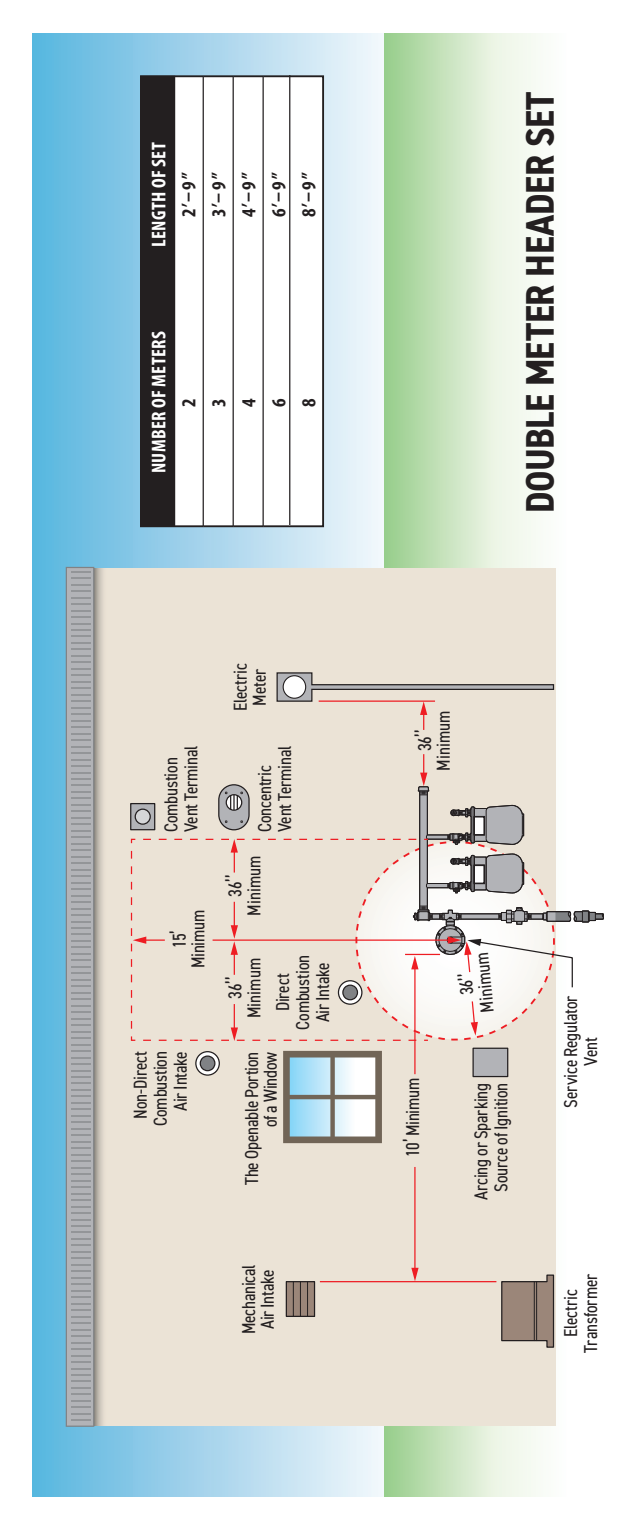
<style>
.page{position:relative;width:630px;height:1530px;background:#fff}
.page>*{position:absolute;margin:0;border:0;box-sizing:border-box;transform-origin:0 0}
.Column_Body_Text{font:700 condensed 40px "DIN2014";letter-spacing:-.01em;color:#231f20}
.t1{font:700 condensed 20px/30px "Myriad Pro";letter-spacing:.015em;color:#231f20;text-align:center}
.t2{font:700 condensed 20px/30px "Myriad Pro";letter-spacing:.015em;color:#fff;text-align:center}
.t3{font:condensed 18.75px/20px "DIN2014";letter-spacing:-.01em;color:#231f20;text-align:center}
.s1{color:#fff}
.s2{color:#231f20}
</style>
<div class="page">
<div style="left:32px;top:34px;width:376px;height:1462px;background:linear-gradient(to right,#5ab5e0,#fcfafa)"></div>
<div style="left:385px;top:34px;width:183px;height:1462px;background:linear-gradient(to right,#a2d295,#fff)"></div>
<div style="left:74px;top:568px;width:481px;height:858px;background:#ebe3d6"></div>
<svg style="left:94px;top:568px;width:9px;height:858px;background:#b9b3aa"></svg>
<svg style="left:66px;top:567px;width:28px;height:860px;background:#a7a9ac"></svg>
<hr style="left:71px;top:590px;width:20px;height:2px;background:#939598">
<hr style="left:71px;top:584px;width:20px;height:2px;background:#939598">
<hr style="left:71px;top:577px;width:20px;height:2px;background:#939598">
<hr style="left:71px;top:571px;width:20px;height:2px;background:#939598">
<svg style="left:195px;top:1051px;width:25px;height:25px"></svg>
<svg style="left:283px;top:1051px;width:99px;height:92px;background:#b0c0c4"></svg>
<hr style="left:320px;top:1281px;width:176px;height:1px;background:#ee1d23">
<hr style="left:414px;top:967px;width:2px;height:107px;background:#ee1d23">
<hr style="left:414px;top:1167px;width:2px;height:103px;background:#ee1d23">
<svg style="left:411px;top:1268px;width:8px;height:13px"></svg>
<div style="left:473px;top:1048px;width:35px;height:29px;background:#b2b3b7"></div>
<div style="left:472px;top:1048px;width:36px;height:29px;border:1px solid #231f20"></div>
<div style="left:286px;top:1282px;width:29px;height:34px;background:#9b8679"></div>
<div style="left:286px;top:1281px;width:29px;height:36px;border:1px solid #231f20"></div>
<hr style="left:300px;top:1282px;width:1px;height:34px;background:#231f20">
<hr style="left:307px;top:1282px;width:1px;height:34px;background:#231f20">
<hr style="left:293px;top:1282px;width:1px;height:34px;background:#231f20">
<svg style="left:501px;top:1274px;width:54px;height:74px"></svg>
<hr style="left:534px;top:1282px;width:1px;height:59px;background:#231f20">
<hr style="left:536px;top:1282px;width:1px;height:59px;background:#231f20">
<svg style="left:276px;top:672px;width:279px;height:58px"></svg>
<div style="left:141px;top:76px;width:182px;height:450px;background:#fff"></div>
<div style="left:140px;top:75px;width:184px;height:452px;border:2px solid #231f20"></div>
<hr style="left:203px;top:76px;width:1px;height:450px;background:#231f20">
<hr style="left:233px;top:76px;width:1px;height:450px;background:#231f20">
<hr style="left:263px;top:76px;width:1px;height:450px;background:#231f20">
<hr style="left:289px;top:75px;width:1px;height:450px;background:#231f20">
<div style="left:141px;top:76px;width:34px;height:450px;background:#231f20"></div>
<div style="left:140px;top:76px;width:35px;height:451px;border:1px solid #231f20"></div>
<svg style="left:130px;top:754px;width:474px;height:288px"></svg>
<p class="t1" style="left:143px;top:247px;width:106px;rotate:-90deg"><span class="s1">LENGTH OF SET<br></span>2’–9”<br>3’–9”<br>4’–9”<br>6’–9”<br>8’–9”</p>
<p class="t2" style="left:143px;top:473px;width:144px;rotate:-90deg">NUMBER OF METERS<br><span class="s2">2<br>3<br>4<br>6<br>8</span></p>
<p class="t3" style="left:160px;top:832px;width:88px;text-align:left;rotate:-90deg">Combustion<br>Vent Terminal</p>
<p class="t3" style="left:169px;top:968px;width:60px;line-height:18.8px;rotate:-90deg">15’<br>Minimum</p>
<p class="t3" style="left:129px;top:1126px;width:76px;text-align:right;rotate:-90deg">Non-Direct<br>Combustion<br>Air Intake</p>
<p class="t3" style="left:230px;top:711px;width:49px;line-height:18.8px;text-align:left;rotate:-90deg">Electric<br>Meter</p>
<p class="t3" style="left:254px;top:832px;width:88px;text-align:left;rotate:-90deg">Concentric<br>Vent Terminal</p>
<p class="t3" style="left:223px;top:916px;width:62px;rotate:-90deg">36’’<br>Minimum</p>
<p class="t3" style="left:223px;top:1018px;width:62px;rotate:-90deg">36’’<br>Minimum</p>
<p class="t3" style="left:272px;top:1030px;width:76px;rotate:-90deg">Direct<br>Combustion<br>Air Intake</p>
<p class="t3" style="left:241px;top:1185px;width:135px;line-height:18.8px;text-align:right;rotate:-90deg">The Openable Portion of a Window</p>
<p class="Column_Body_Text" style="left:513px;top:513px;width:423px;rotate:-90deg">DOUBLE METER HEADER SET</p>
<p class="t3" style="left:413px;top:771px;width:62px;rotate:-90deg">36’’<br>Minimum</p>
<p class="t3" style="left:402px;top:1157px;width:81px;rotate:-90deg">10’ Minimum</p>
<p class="t3" style="left:459px;top:1015px;width:62px;line-height:18.8px;rotate:-96deg">36’’<br>Minimum</p>
<p class="t3" style="left:470px;top:1200px;width:119px;rotate:-90deg">Arcing or Sparking<br>Source of Ignition</p>
<p class="t3" style="left:560px;top:1108px;width:114px;rotate:-90deg">Service Regulator<br>Vent</p>
<p class="t3" style="left:239px;top:1334px;width:72px;line-height:18.8px;text-align:left;rotate:-90deg">Mechanical<br>Air Intake</p>
<p class="t3" style="left:560px;top:1353px;width:80px;rotate:-90deg">Electric<br>Transformer</p>
</div>
